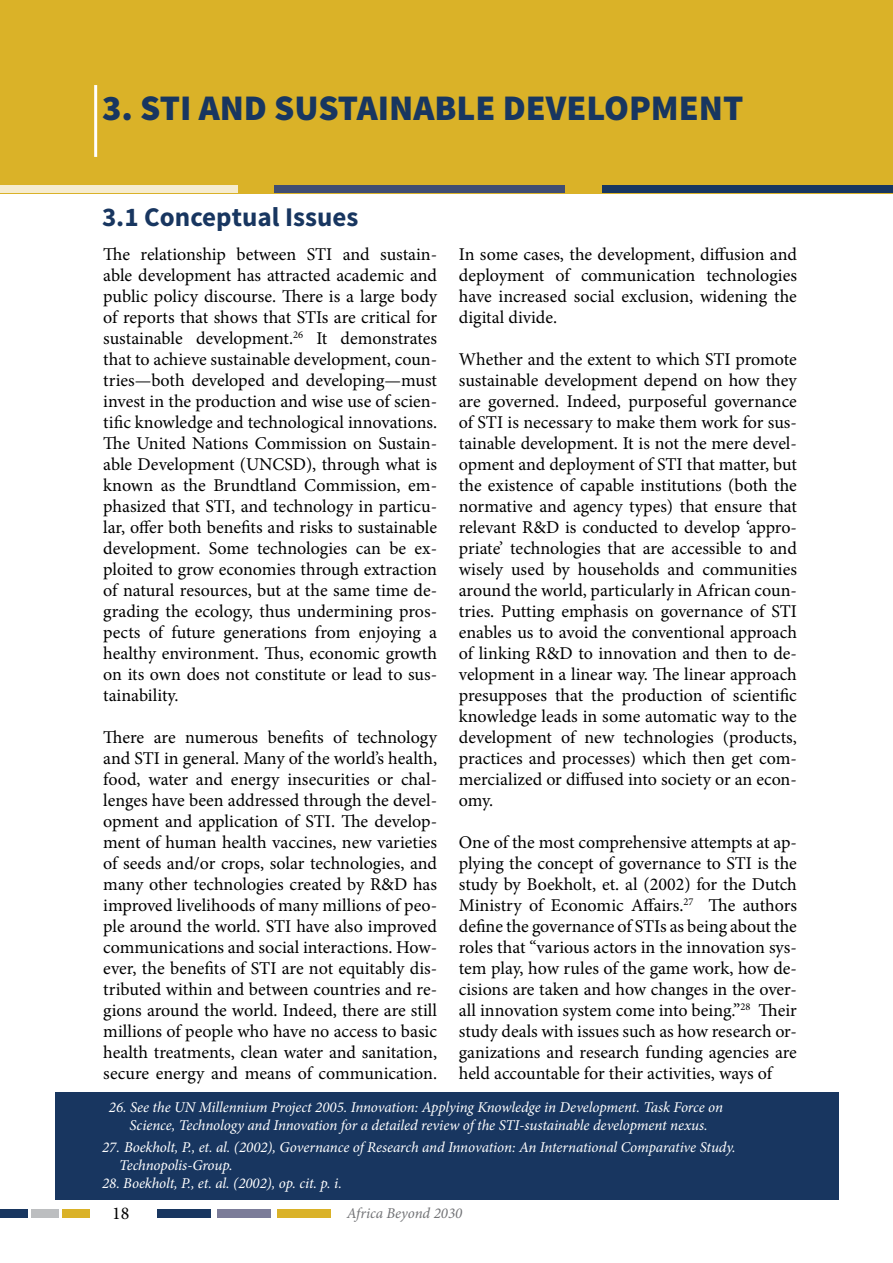
<style>
.page{position:relative;width:893px;height:1263px;background:#fff}
.page>*{position:absolute;margin:0;border:0;box-sizing:border-box;transform-origin:0 0}
.t1{font:900 36px "Source Sans Pro";color:#183660}
.t2{font:700 27px "Source Sans Pro";color:#183660}
.t3{font:18px/21px "Minion Pro";color:#000;text-align:justify}
.t4{font:italic 15px/18px "Minion Pro";letter-spacing:-.01em;color:#fff;text-align:center}
.t5{font:italic 15px "Minion Pro";color:#717275}
</style>
<div class="page">
<div style="left:0;top:0;width:893px;height:193px;background:#dab228"></div>
<div style="left:0;top:185px;width:237px;height:8px;background:#f6eccf"></div>
<div style="left:275px;top:185px;width:290px;height:8px;background:#404d72"></div>
<div style="left:603px;top:185px;width:290px;height:8px;background:#183660"></div>
<div style="left:277px;top:1209px;width:54px;height:9px;background:#dab228"></div>
<div style="left:218px;top:1209px;width:53px;height:9px;background:#7b7c99"></div>
<div style="left:158px;top:1209px;width:53px;height:9px;background:#183660"></div>
<div style="left:62px;top:1209px;width:28px;height:9px;background:#dab228"></div>
<div style="left:32px;top:1209px;width:27px;height:9px;background:#bcbec0"></div>
<div style="left:1px;top:1209px;width:27px;height:9px;background:#183660"></div>
<hr style="left:94px;top:85px;width:3px;height:72px;background:#fff">
<div style="left:55px;top:1092px;width:784px;height:107px;background:#183660"></div>
<hr style="left:892px;top:0;width:1px;height:204px;background:#fff">
<h1 class="t1" style="left:102px;top:83px;width:643px">3. STI AND SUSTAINABLE DEVELOPMENT</h1>
<h2 class="t2" style="left:102px;top:200px;width:258px">3.1 Conceptual Issues</h2>
<p class="t3" style="left:103px;top:243px;width:335px">The relationship between STI and sustain&shy;able development has attracted academic and public policy discourse. There is a large body of reports that shows that STIs are critical for sustainable development.<sup>26</sup> It demonstrates that to achieve sustainable development, coun&shy;tries—both developed and developing—must invest in the production and wise use of scien&shy;tific knowledge and technological innovations.<br>The United Nations Commission on Sustain&shy;able Development (UNCSD), through what is known as the Brundtland Commission, em&shy;phasized that STI, and technology in particu&shy;lar, offer both benefits and risks to sustainable development. Some technologies can be ex&shy;ploited to grow economies through extraction of natural resources, but at the same time de&shy;grading the ecology, thus undermining pros&shy;pects of future generations from enjoying a healthy environment. Thus, economic growth on its own does not constitute or lead to sus&shy;tainability.</p>
<p class="t3" style="left:103px;top:727px;width:335px">There are numerous benefits of technology and STI in general. Many of the world’s health, food, water and energy insecurities or chal&shy;lenges have been addressed through the devel&shy;opment and application of STI. The develop&shy;ment of human health vaccines, new varieties of seeds and/or crops, solar technologies, and many other technologies created by R&amp;D has improved livelihoods of many millions of peo&shy;ple around the world. STI have also improved communications and social interactions. How&shy;ever, the benefits of STI are not equitably dis&shy;tributed within and between countries and re&shy;gions around the world. Indeed, there are still millions of people who have no access to basic health treatments, clean water and sanitation, secure energy and means of communication.</p>
<p class="t3" style="left:459px;top:243px;width:340px">In some cases, the development, diffusion and deployment of communication technologies have increased social exclusion, widening the digital divide.</p>
<p class="t3" style="left:459px;top:349px;width:340px">Whether and the extent to which STI promote sustainable development depend on how they are governed. Indeed, purposeful governance of STI is necessary to make them work for sus&shy;tainable development. It is not the mere devel&shy;opment and deployment of STI that matter, but the existence of capable institutions (both the normative and agency types) that ensure that relevant R&amp;D is conducted to develop ‘appro&shy;priate’ technologies that are accessible to and wisely used by households and communities around the world, particularly in African coun&shy;tries. Putting emphasis on governance of STI enables us to avoid the conventional approach of linking R&amp;D to innovation and then to de&shy;velopment in a linear way. The linear approach presupposes that the production of scientific knowledge leads in some automatic way to the development of new technologies (products, practices and processes) which then get com&shy;mercialized or diffused into society or an econ&shy;omy.</p>
<p class="t3" style="left:459px;top:832px;width:340px">One of the most comprehensive attempts at ap&shy;plying the concept of governance to STI is the study by Boekholt, et. al (2002) for the Dutch Ministry of Economic Affairs.<sup>27</sup> The authors define the governance of STIs as being about the roles that “various actors in the innovation sys&shy;tem play, how rules of the game work, how de&shy;cisions are taken and how changes in the over&shy;all innovation system come into being.”<sup>28</sup> Their study deals with issues such as how research or&shy;ganizations and research funding agencies are held accountable for their activities, ways of</p>
<p class="t4" style="left:109px;top:1098px;width:616px">26. See the UN Millennium Project 2005. Innovation: Applying Knowledge in Development. Task Force on<br>Science, Technology and Innovation for a detailed review of the STI-sustainable development nexus.</p>
<p class="t4" style="left:119px;top:1138px;width:618px;text-align:left;text-indent:-17px">27. Boekholt, P., et. al. (2002), Governance of Research and Innovation: An International Comparative Study.<br>Technopolis-Group.</p>
<p class="t4" style="left:102px;top:1174px;width:241px">28. Boekholt, P., et. al. (2002), op. cit. p. i.</p>
<p class="t3" style="left:112px;top:1202px;width:19px">18</p>
<p class="t5" style="left:347px;top:1203px;width:117px">Africa Beyond 2030</p>
</div>
